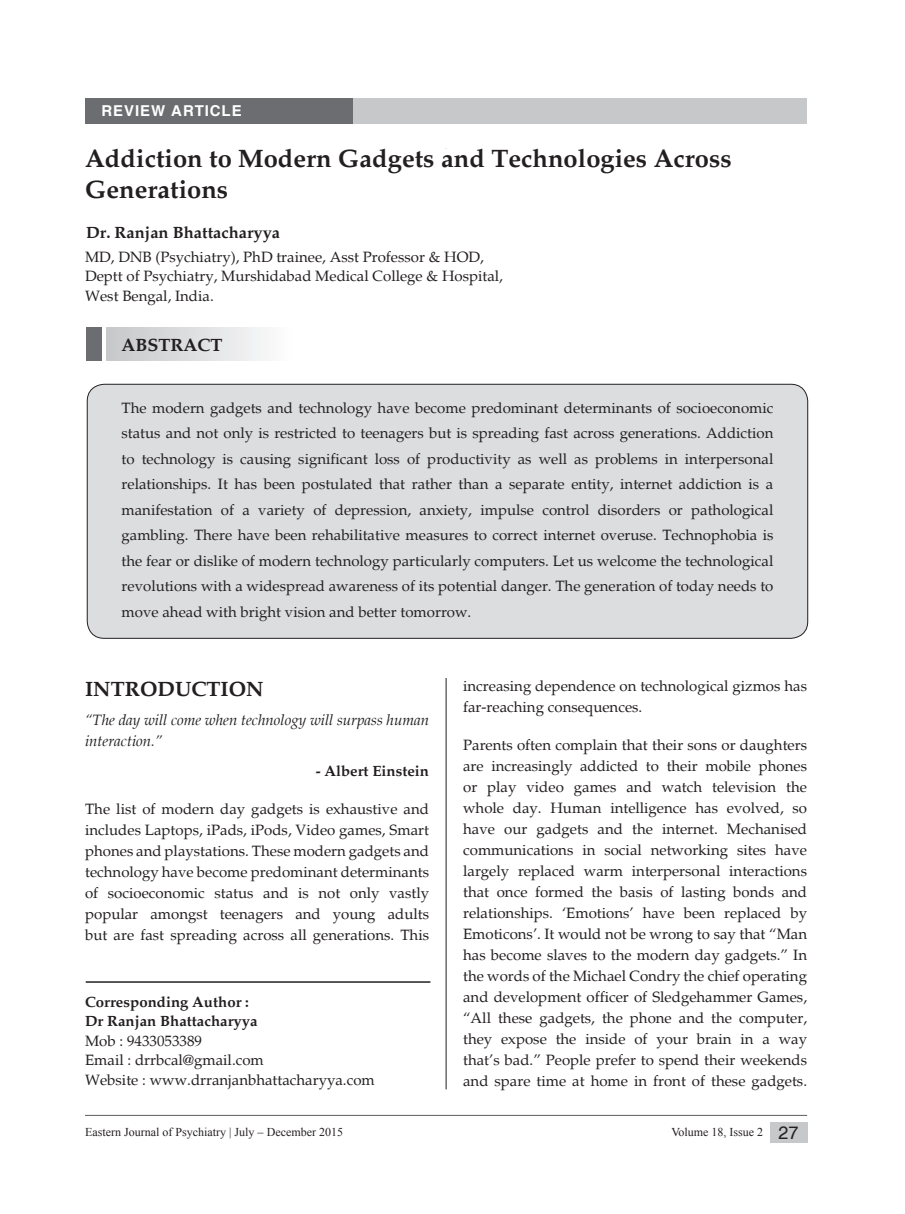
<style>
.page{position:relative;width:905px;height:1214px;background:#fff}
.page>*{position:absolute;margin:0;border:0;box-sizing:border-box;transform-origin:0 0}
.Heading{font:700 25.5px/30.6px "Palatino";color:#231f20}
.Subhead{font:700 21px "Palatino";color:#231f20}
.Body_Heading{font:700 18px "Palatino";color:#231f20}
.t1{font:18px "Helvetica";color:#231f20}
.Name{font:700 16.5px "Palatino";color:#231f20}
.Bodytext{font:15px/21px "Palatino";color:#231f20;text-align:justify}
.Abstract_Body{font:15px/25.5px "Palatino";color:#231f20;text-align:justify}
.Degination{font:15px/19.5px "Palatino";color:#231f20}
.Bodytext-2{font:italic 15px/21px "Palatino";color:#231f20}
.Bodytext-3{font:700 15px "Palatino";color:#231f20}
.t2{font:700 15px "Helvetica";letter-spacing:.06em;color:#fff}
.Page_No{font:12px "Times New Roman";color:#231f20}
.s1{font-weight:700}
</style>
<div class="page">
<hr style="left:445px;top:149px;width:1px;height:940px;background:#231f20">
<div style="left:769px;top:1121px;width:37px;height:21px;background:#c7c8ca"></div>
<div style="left:420px;top:149px;width:52px;height:528px;background:#fff"></div>
<div style="left:351px;top:98px;width:455px;height:25px;background:#c7c8ca"></div>
<div style="left:85px;top:98px;width:267px;height:25px;background:#6c6d70"></div>
<hr style="left:85px;top:1115px;width:721px;height:1px;background:#6c6d70">
<div style="left:87px;top:384px;width:720px;height:254px;background:#dcdddf;border-radius:17px"></div>
<div style="left:87px;top:384px;width:720px;height:255px;border:1px solid #231f20;border-radius:17px"></div>
<div style="left:106px;top:327px;width:186px;height:34px;background:linear-gradient(to right,#c5c7c9,#fdfdfd)"></div>
<div style="left:87px;top:327px;width:15px;height:34px;background:#6c6d70"></div>
<hr style="left:86px;top:981px;width:344px;height:2px;background:#231f20">
<p class="t2" style="left:101px;top:102px;width:142px">REVIEW ARTICLE</p>
<p class="Heading" style="left:85px;top:144px;width:647px">Addiction to Modern Gadgets and Technologies Across<br>Generations</p>
<p class="Name" style="left:86px;top:222px;width:195px">Dr. Ranjan Bhattacharyya</p>
<p class="Degination" style="left:85px;top:247px;width:419px">MD, DNB (Psychiatry), PhD trainee, Asst Professor &amp; HOD,<br>Deptt of Psychiatry, Murshidabad Medical College &amp; Hospital,<br>West Bengal, India.</p>
<p class="Body_Heading" style="left:121px;top:334px;width:103px">ABSTRACT</p>
<p class="Abstract_Body" style="left:121px;top:395px;width:653px">The modern gadgets and technology have become predominant determinants of socioeconomic status and not only is restricted to teenagers but is spreading fast across generations. Addiction to technology is causing significant loss of productivity as well as problems in interpersonal relationships. It has been postulated that rather than a separate entity, internet addiction is a manifestation of a variety of depression, anxiety, impulse control disorders or pathological gambling. There have been rehabilitative measures to correct internet overuse. Technophobia is the fear or dislike of modern technology particularly computers. Let us welcome the technological revolutions with a widespread awareness of its potential danger. The generation of today needs to move ahead with bright vision and better tomorrow.</p>
<p class="Subhead" style="left:85px;top:676px;width:180px">INTRODUCTION</p>
<p class="Bodytext-2" style="left:85px;top:710px;width:345px">“The day will come when technology will surpass human interaction.”</p>
<p class="Bodytext-3" style="left:315px;top:762px;width:115px">- Albert Einstein</p>
<p class="Bodytext" style="left:85px;top:798px;width:345px">The list of modern day gadgets is exhaustive and includes Laptops, iPads, iPods, Video games, Smart phones and playstations. These modern gadgets and technology have become predominant determinants of socioeconomic status and is not only vastly popular amongst teenagers and young adults but are fast spreading across all generations. This</p>
<p class="Bodytext" style="left:85px;top:992px;width:291px;line-height:19.5px;text-align:left"><span class="s1">Corresponding Author :<br>Dr Ranjan Bhattacharyya<br></span>Mob : 9433053389<br>Email : drrbcal@gmail.com<br>Website : www.drranjanbhattacharyya.com</p>
<p class="Bodytext" style="left:463px;top:676px;width:345px">increasing dependence on technological gizmos has far-reaching consequences.</p>
<p class="Bodytext" style="left:463px;top:735px;width:345px">Parents often complain that their sons or daughters are increasingly addicted to their mobile phones or play video games and watch television the whole day. Human intelligence has evolved, so have our gadgets and the internet. Mechanised communications in social networking sites have largely replaced warm interpersonal interactions that once formed the basis of lasting bonds and relationships. ‘Emotions’ have been replaced by Emoticons’. It would not be wrong to say that “Man has become slaves to the modern day gadgets.” In the words of the Michael Condry the chief operating and development officer of Sledgehammer Games, “All these gadgets, the phone and the computer, they expose the inside of your brain in a way that’s bad.” People prefer to spend their weekends and spare time at home in front of these gadgets.</p>
<p class="Page_No" style="left:85px;top:1124px;width:259px">Eastern Journal of Psychiatry | July – December 2015</p>
<p class="Page_No" style="left:671px;top:1124px;width:93px">Volume 18, Issue 2</p>
<p class="t1" style="left:778px;top:1122px;width:22px">27</p>
</div>
